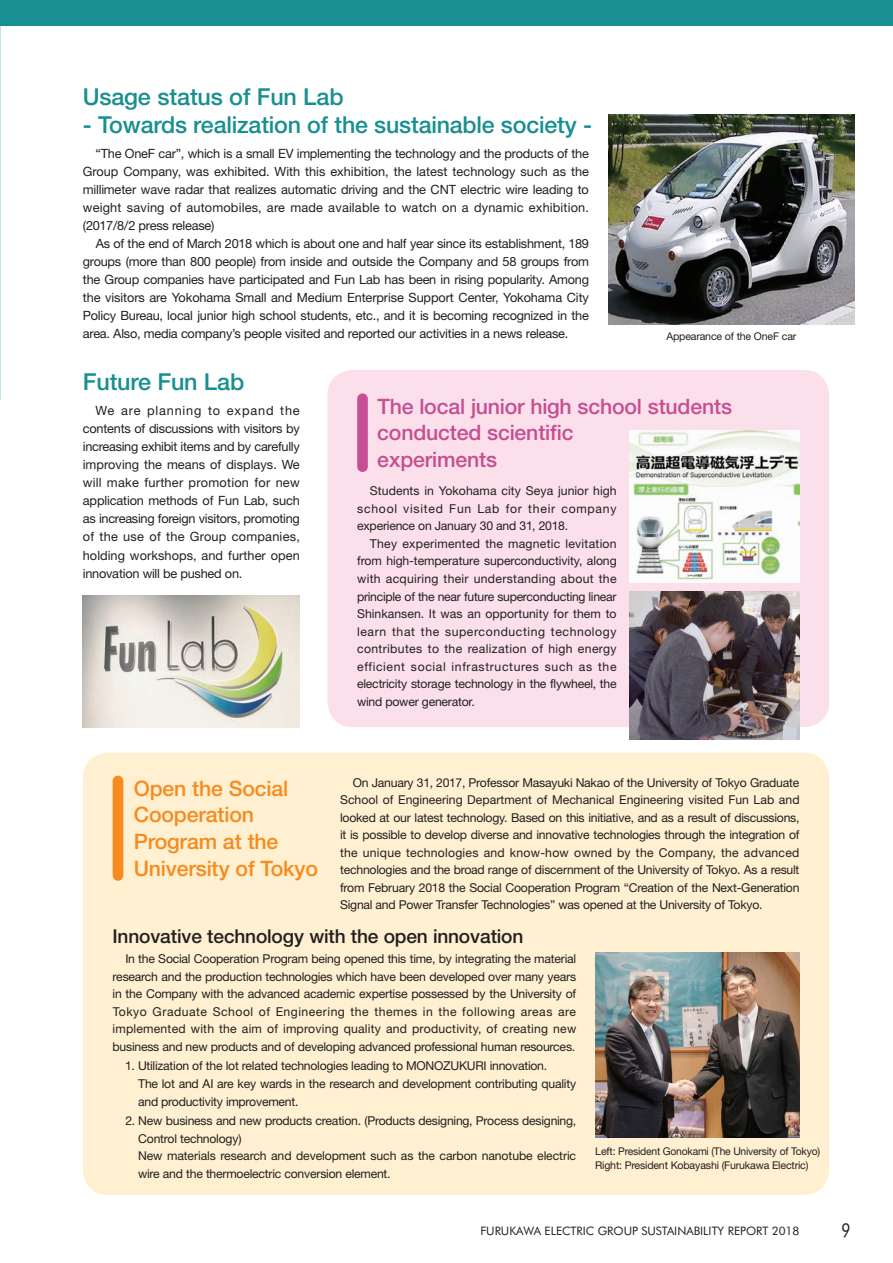
<style>
.page{position:relative;width:893px;height:1263px;background:#fff}
.page>*{position:absolute;margin:0;border:0;box-sizing:border-box;transform-origin:0 0}
.t1{font:500 23.4px "Helvetica Neue LT Pro";letter-spacing:-.01em;color:#188f90}
.t2{font:500 21.3px/26.5px "Helvetica Neue LT Pro";letter-spacing:-.01em;color:#c64e92}
.t3{font:500 21.3px/26.5px "Helvetica Neue LT Pro";letter-spacing:-.01em;color:#f68b1f}
.t4{font:500 19.2px "Helvetica Neue LT Pro";letter-spacing:-.01em;color:#231f20}
.t5{font:19.2px "Futura BT";color:#231f20;scale:.8 1}
.t6{font:12.75px/18.1px "Helvetica Neue LT Pro";letter-spacing:-.015em;color:#231f20;text-align:justify}
.t7{font:12.15px/17.5px "Helvetica Neue LT Pro";letter-spacing:-.02em;color:#231f20;text-align:justify}
.t8{font:11.7px "Futura BT";color:#231f20}
.t9{font:10.65px/13.8px "Helvetica Neue LT Pro";letter-spacing:-.02em;color:#231f20}
</style>
<div class="page">
<div style="left:83px;top:753px;width:746px;height:442px;background:#fef0d0;border-radius:26px"></div>
<div style="left:327px;top:370px;width:502px;height:357px;background:#fbdfeb;border-radius:26px"></div>
<div style="left:0;top:0;width:893px;height:26px;background:#188f90"></div>
<img style="left:595px;top:952px;width:204px;height:185px">
<img style="left:629px;top:591px;width:170px;height:149px">
<img style="left:629px;top:431px;width:170px;height:151px">
<img style="left:83px;top:595px;width:217px;height:132px">
<img style="left:608px;top:114px;width:247px;height:211px">
<div style="left:357px;top:399px;width:11px;height:68px;background:#c64e92"></div>
<div style="left:113px;top:781px;width:10px;height:94px;background:#f68b1f"></div>
<h1 class="t1" style="left:83px;top:83px;width:262px">Usage status of Fun Lab</h1>
<h1 class="t1" style="left:83px;top:110px;width:511px">- Towards realization of the sustainable society -</h1>
<p class="t6" style="left:83px;top:144px;width:508px;text-indent:13px">“The OneF car”, which is a small EV implementing the technology and the products of the Group Company, was exhibited. With this exhibition, the latest technology such as the millimeter wave radar that realizes automatic driving and the CNT electric wire leading to weight saving of automobiles, are made available to watch on a dynamic exhibition. (2017/8/2 press release)</p>
<p class="t6" style="left:83px;top:234px;width:508px;text-indent:13px">As of the end of March 2018 which is about one and half year since its establishment, 189 groups (more than 800 people) from inside and outside the Company and 58 groups from the Group companies have participated and Fun Lab has been in rising popularity. Among the visitors are Yokohama Small and Medium Enterprise Support Center, Yokohama City Policy Bureau, local junior high school students, etc., and it is becoming recognized in the area. Also, media company’s people visited and reported our activities in a news release.</p>
<h1 class="t1" style="left:83px;top:368px;width:163px">Future Fun Lab</h1>
<p class="t9" style="left:666px;top:329px;width:131px">Appearance of the OneF car</p>
<p class="t6" style="left:83px;top:401px;width:219px;text-indent:13px">We are planning to expand the contents of discussions with visitors by increasing exhibit items and by carefully improving the means of displays. We will make further promotion for new application methods of Fun Lab, such as increasing foreign visitors, promoting of the use of the Group companies, holding workshops, and further open innovation will be pushed on.</p>
<h2 class="t2" style="left:377px;top:393px;width:356px">The local junior high school students conducted scientific<br>experiments</h2>
<p class="t7" style="left:357px;top:482px;width:261px;text-indent:13px">Students in Yokohama city Seya junior high school visited Fun Lab for their company experience on January 30 and 31, 2018.</p>
<p class="t7" style="left:357px;top:535px;width:261px;text-indent:13px">They experimented the magnetic levitation from high-temperature superconductivity, along with acquiring their understanding about the principle of the near future superconducting linear Shinkansen. It was an opportunity for them to learn that the superconducting technology contributes to the realization of high energy efficient social infrastructures such as the electricity storage technology in the flywheel, the wind power generator.</p>
<h2 class="t3" style="left:134px;top:775px;width:186px">Open the Social<br>Cooperation<br>Program at the<br>University of Tokyo</h2>
<p class="t7" style="left:340px;top:773px;width:461px;text-indent:13px">On January 31, 2017, Professor Masayuki Nakao of the University of Tokyo Graduate School of Engineering Department of Mechanical Engineering visited Fun Lab and looked at our latest technology. Based on this initiative, and as a result of discussions, it is possible to develop diverse and innovative technologies through the integration of the unique technologies and know-how owned by the Company, the advanced technologies and the broad range of discernment of the University of Tokyo. As a result from February 2018 the Social Cooperation Program “Creation of the Next-Generation Signal and Power Transfer Technologies” was opened at the University of Tokyo.</p>
<h3 class="t4" style="left:113px;top:925px;width:412px">Innovative technology with the open innovation</h3>
<p class="t7" style="left:113px;top:950px;width:465px;text-indent:13px">In the Social Cooperation Program being opened this time, by integrating the material research and the production technologies which have been developed over many years in the Company with the advanced academic expertise possessed by the University of Tokyo Graduate School of Engineering the themes in the following areas are implemented with the aim of improving quality and productivity, of creating new business and new products and of developing advanced professional human resources.</p>
<p class="t7" style="left:138px;top:1057px;width:440px;text-align:left;text-indent:-13px">1. Utilization of the lot related technologies leading to MONOZUKURI innovation.<br>The lot and AI are key wards in the research and development contributing quality and productivity improvement.</p>
<p class="t7" style="left:138px;top:1112px;width:440px;text-align:left;text-indent:-13px">2. New business and new products creation. (Products designing, Process designing, Control technology)<br>New materials research and development such as the carbon nanotube electric wire and the thermoelectric conversion element.</p>
<p class="t9" style="left:595px;top:1144px;width:226px">Left: President Gonokami (The University of Tokyo)<br>Right: President Kobayashi (Furukawa Electric)</p>
<p class="t8" style="left:480px;top:1223px;width:321px">FURUKAWA ELECTRIC GROUP SUSTAINABILITY REPORT 2018</p>
<h3 class="t5" style="left:841px;top:1218px;width:13px">9</h3>
</div>
